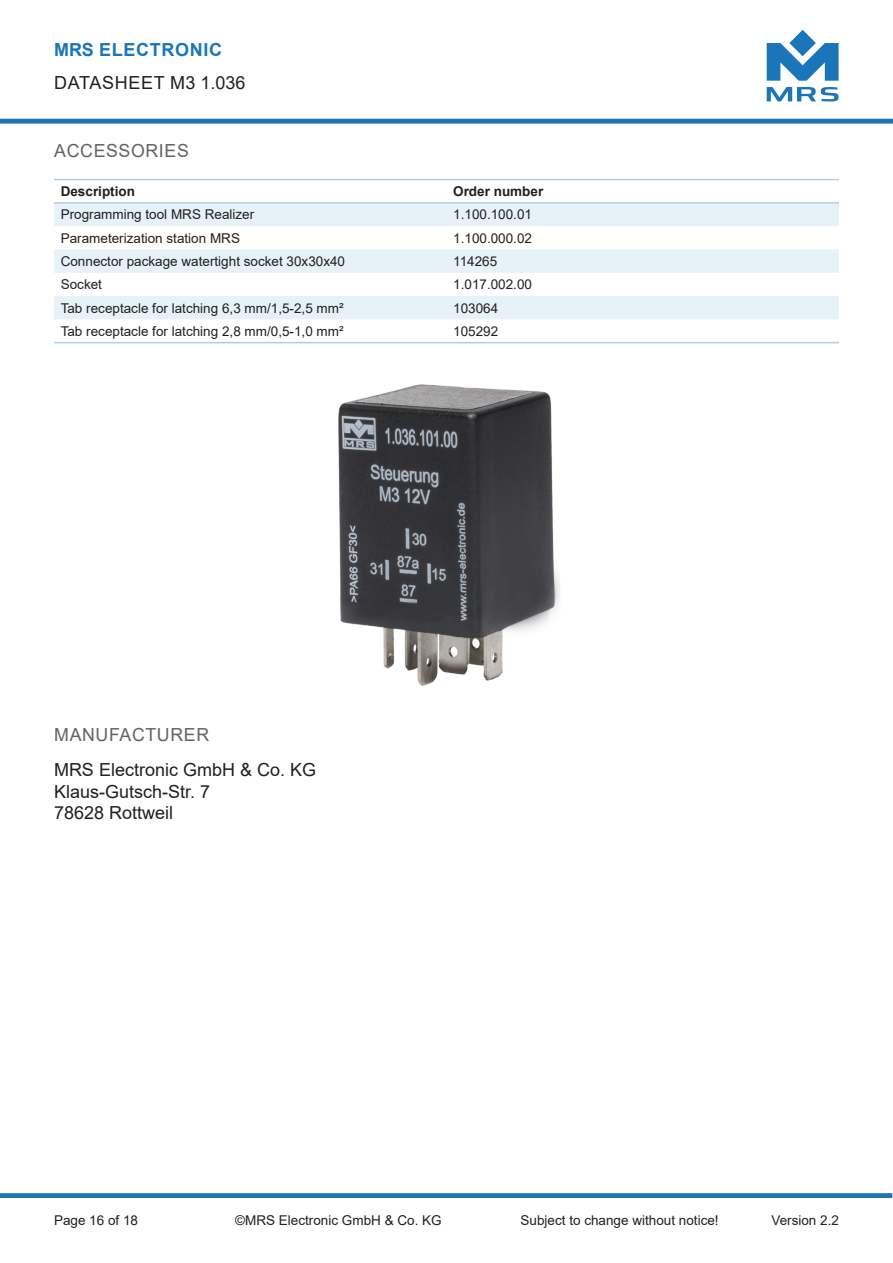
<style>
.page{position:relative;width:893px;height:1263px;background:#fff}
.page>*{position:absolute;margin:0;border:0;box-sizing:border-box;transform-origin:0 0}
.t1{font:18px "Arial";color:#231f20}
.t2{font:18px "Arial";letter-spacing:.035em;color:#636366}
.t3{font:18px "Arial";letter-spacing:.035em;color:#231f20}
.t4{font:700 18px "Arial";letter-spacing:.035em;color:#1b76b9}
.Text{font:13.5px "Arial";color:#231f20}
.Test_Fett{font:700 13.5px "Arial";color:#231f20}
</style>
<div class="page">
<svg style="left:767px;top:87px;width:72px;height:14px"></svg>
<svg style="left:767px;top:30px;width:72px;height:51px"></svg>
<div style="left:0;top:1193px;width:892px;height:5px;background:#1b76b9"></div>
<hr style="left:0;top:119px;width:893px;height:4px;background:#1b76b9">
<svg style="left:54px;top:204px;width:785px;height:115px;fill:#e6f1f8"></svg>
<hr style="left:54px;top:179px;width:392px;height:1px;background:#b2cee5">
<hr style="left:446px;top:179px;width:393px;height:1px;background:#b2cee5">
<hr style="left:54px;top:202px;width:392px;height:2px;background:#b2cee5">
<hr style="left:446px;top:202px;width:393px;height:2px;background:#b2cee5">
<hr style="left:54px;top:342px;width:392px;height:1px;background:#b2cee5">
<hr style="left:446px;top:342px;width:393px;height:1px;background:#b2cee5">
<img style="left:338px;top:384px;width:222px;height:302px">
<h1 class="t4" style="left:54px;top:37px;width:169px">MRS ELECTRONIC</h1>
<h1 class="t3" style="left:54px;top:70px;width:193px">DATASHEET M3 1.036</h1>
<p class="t2" style="left:54px;top:138px;width:136px">ACCESSORIES</p>
<p class="Test_Fett" style="left:61px;top:182px;width:76px">Description</p>
<p class="Test_Fett" style="left:453px;top:182px;width:92px">Order number</p>
<p class="Text" style="left:61px;top:205px;width:195px">Programming tool MRS Realizer</p>
<p class="Text" style="left:453px;top:205px;width:80px">1.100.100.01</p>
<p class="Text" style="left:61px;top:229px;width:181px">Parameterization station MRS</p>
<p class="Text" style="left:453px;top:229px;width:80px">1.100.000.02</p>
<p class="Text" style="left:61px;top:252px;width:286px">Connector package watertight socket 30x30x40</p>
<p class="Text" style="left:453px;top:252px;width:46px">114265</p>
<p class="Text" style="left:61px;top:275px;width:43px">Socket</p>
<p class="Text" style="left:453px;top:275px;width:80px">1.017.002.00</p>
<p class="Text" style="left:61px;top:299px;width:284px">Tab receptacle for latching 6,3 mm/1,5-2,5 mm²</p>
<p class="Text" style="left:453px;top:299px;width:47px">103064</p>
<p class="Text" style="left:61px;top:322px;width:284px">Tab receptacle for latching 2,8 mm/0,5-1,0 mm²</p>
<p class="Text" style="left:453px;top:322px;width:47px">105292</p>
<p class="t2" style="left:54px;top:723px;width:156px">MANUFACTURER</p>
<p class="t1" style="left:54px;top:757px;width:264px">MRS Electronic GmbH &amp; Co. KG</p>
<p class="t1" style="left:54px;top:779px;width:158px">Klaus-Gutsch-Str. 7</p>
<p class="t1" style="left:54px;top:800px;width:121px">78628 Rottweil</p>
<p class="Text" style="left:54px;top:1211px;width:86px">Page 16 of 18</p>
<p class="Text" style="left:235px;top:1211px;width:208px">©MRS Electronic GmbH &amp; Co. KG</p>
<p class="Text" style="left:521px;top:1211px;width:200px">Subject to change without notice!</p>
<p class="Text" style="left:771px;top:1211px;width:69px">Version 2.2</p>
</div>
